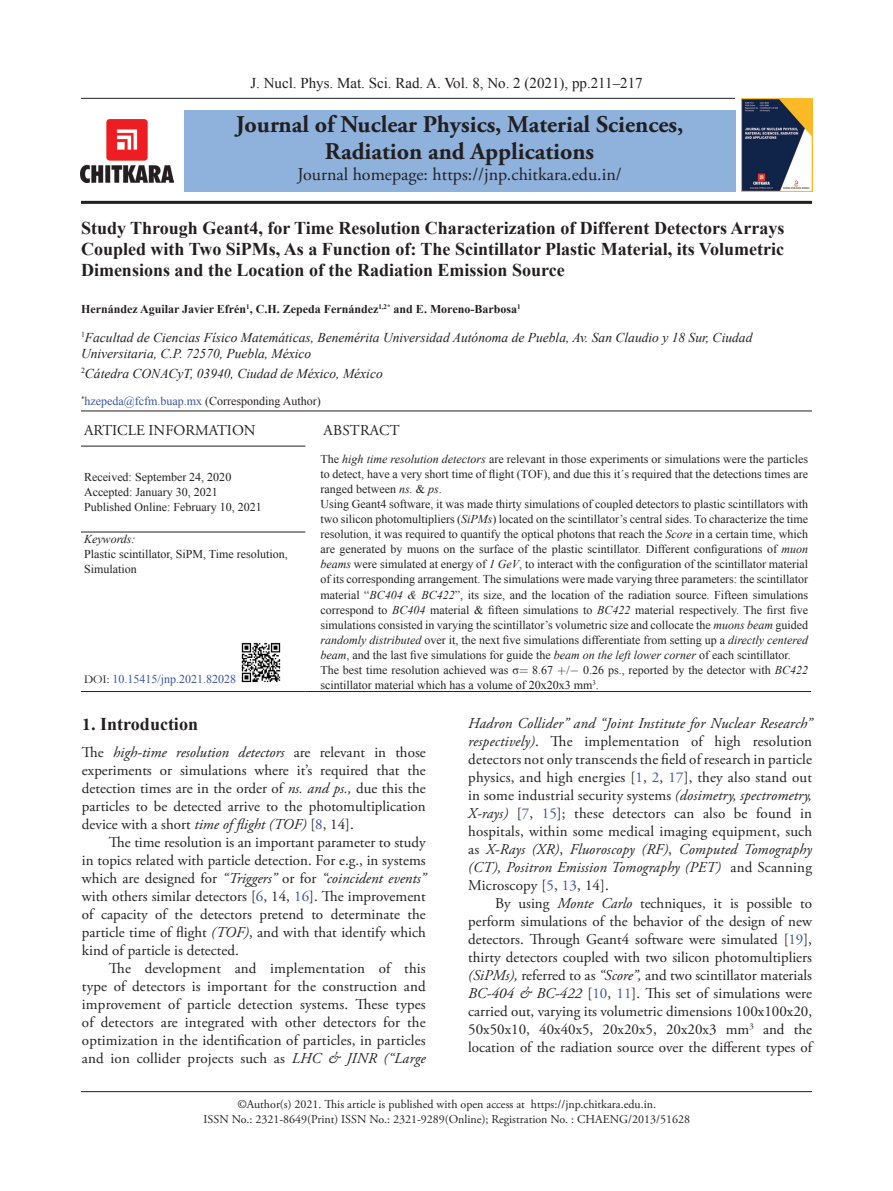
<style>
.page{position:relative;width:893px;height:1191px;background:#fff}
.page>*{position:absolute;margin:0;border:0;box-sizing:border-box;transform-origin:0 0}
.t1{font:700 24px/27px "Adobe Garamond Pro";color:#231f20;text-align:center}
.t2{font:700 18px/21px "Times New Roman";color:#231f20;text-align:justify}
.t3{font:18px "Adobe Garamond Pro";color:#231f20}
.t4{font:15px/18px "Adobe Garamond Pro";color:#231f20;text-align:justify}
.t5{font:15px "Times New Roman";color:#231f20}
.t6{font:italic 13.5px/16.5px "Times New Roman";color:#231f20}
.t7{font:12px/15px "Times New Roman";color:#231f20}
.t8{font:12px/15px "Adobe Garamond Pro";color:#231f20;text-align:center}
.t9{font:700 12px "Times New Roman";color:#231f20}
.t10{font:12px "Times New Roman";color:#3853a3}
.t11{font:italic 12px "Times New Roman";color:#231f20}
.s1{color:#3853a3}
.s2{font-style:italic}
.s3{font-family:"Garamond";color:#231f20}
.s4{font-family:"Adobe Garamond Pro"}
</style>
<div class="page">
<hr style="left:81px;top:1091px;width:731px;height:1px;background:#231f20">
<img style="left:80px;top:119px;width:93px;height:63px">
<hr style="left:81px;top:201px;width:731px;height:3px;background:#231f20">
<div style="left:184px;top:110px;width:551px;height:81px;background:#8fb2dd"></div>
<hr style="left:81px;top:98px;width:654px;height:1px;background:#231f20">
<img style="left:742px;top:99px;width:70px;height:92px">
<hr style="left:81px;top:410px;width:731px;height:1px;background:#231f20">
<hr style="left:81px;top:446px;width:224px;height:1px;background:#231f20">
<hr style="left:81px;top:531px;width:224px;height:1px;background:#231f20">
<hr style="left:305px;top:691px;width:506px;height:1px;background:#231f20">
<hr style="left:81px;top:691px;width:224px;height:1px;background:#231f20">
<img style="left:241px;top:642px;width:40px;height:41px">
<p class="t5" style="left:250px;top:73px;width:394px">J. Nucl. Phys. Mat. Sci. Rad. A. Vol. 8, No. 2 (2021), pp.211–217</p>
<h1 class="t1" style="left:236px;top:112px;width:449px">Journal of Nuclear Physics, Material Sciences,<br>Radiation and Applications</h1>
<p class="t3" style="left:297px;top:164px;width:326px">Journal homepage: https://jnp.chitkara.edu.in/</p>
<p class="t2" style="left:81px;top:216px;width:705px">Study Through Geant4, for Time Resolution Characterization of Different Detectors Arrays Coupled with Two Sipms, As a Function of: The Scintillator Plastic Material, its Volumetric Dimensions and the Location of the Radiation Emission Source</p>
<p class="t9" style="left:81px;top:301px;width:441px">Hernández Aguilar Javier Efrén<sup>1</sup>, C.H. Zepeda Fernández<sup>1,2*</sup> and E. Moreno-Barbosa<sup>1</sup></p>
<p class="t6" style="left:81px;top:328px;width:673px"><sup>1</sup>Facultad de Ciencias Físico Matemáticas, Benemérita Universidad Autónoma de Puebla, Av. San Claudio y 18 Sur, Ciudad<br>Universitaria, C.P. 72570, Puebla, México</p>
<p class="t6" style="left:81px;top:364px;width:303px"><sup>2</sup>Cátedra CONACyT, 03940, Ciudad de México, México</p>
<p class="t7" style="left:81px;top:393px;width:241px"><sup>*</sup><span class="s1">hzepeda@fcfm.buap.mx</span> (Corresponding Author)</p>
<p class="t4" style="left:84px;top:422px;width:173px">ARTICLE INFORMATION</p>
<p class="t4" style="left:323px;top:422px;width:78px">ABSTRACT</p>
<p class="t7" style="left:84px;top:469px;width:179px">Received: September 24, 2020<br>Accepted: January 30, 2021<br>Published Online: February 10, 2021</p>
<p class="t7" style="left:320px;top:452px;width:489px">The <span class="s2">high time resolution detectors</span> are relevant in those experiments or simulations were the particles to detect, have a very short time of flight (TOF), and due this it´s required that the detections times are ranged between <span class="s2">ns.</span> &amp; <span class="s2">ps</span>.<br>Using Geant4 software, it was made thirty simulations of coupled detectors to plastic scintillators with two silicon photomultipliers (<span class="s2">SiPMs</span>) located on the scintillator’s central sides. To characterize the time resolution, it was required to quantify the optical photons that reach the <span class="s2">Score</span> in a certain time, which are generated by muons on the surface of the plastic scintillator. Different configurations of <span class="s2">muon beams</span> were simulated at energy of <span class="s2">1 GeV</span>, to interact with the configuration of the scintillator material of its corresponding arrangement. The simulations were made varying three parameters: the scintillator material “<span class="s2">BC404 &amp; BC422</span>”, its size, and the location of the radiation source. Fifteen simulations correspond to <span class="s2">BC404</span> material &amp; fifteen simulations to <span class="s2">BC422</span> material respectively. The first five simulations consisted in varying the scintillator’s volumetric size and collocate the <span class="s2">muons beam</span> guided <span class="s2">randomly distributed</span> over it, the next five simulations differentiate from setting up a <span class="s2">directly centered beam</span>, and the last five simulations for guide the <span class="s2">beam on the left lower corner</span> of each scintillator.<br>The best time resolution achieved was σ 8.67 /− 0.26 ps., reported by the detector with <span class="s2">BC422 </span>scintillator material which has a volume of 20x20x3 mm<sup>3</sup>.</p>
<p class="t11" style="left:84px;top:531px;width:53px">Keywords:</p>
<p class="t7" style="left:84px;top:546px;width:205px">Plastic scintillator, SiPM, Time resolution,<br>Simulation</p>
<p class="t10" style="left:84px;top:670px;width:154px"><span class="s3">DOI:</span> 10.15415/jnp.2021.82028</p>
<p class="t2" style="left:82px;top:713px;width:118px"><span class="s4">1.</span> Introduction</p>
<p class="t4" style="left:82px;top:744px;width:345px">The <span class="s2">high-time resolution detectors</span> are relevant in those experiments or simulations where it’s required that the detection times are in the order of <span class="s2">ns. and ps.,</span> due this the particles to be detected arrive to the photomultiplication device with a short <span class="s2">time of flight (TOF)</span> [<span class="s1">8</span>, 14].</p>
<p class="t4" style="left:82px;top:834px;width:345px;text-indent:27px">The time resolution is an important parameter to study in topics related with particle detection. For e.g., in systems which are designed for <span class="s2">“Triggers”</span> or for <span class="s2">“coincident events” </span>with others similar detectors [<span class="s1">6</span>, 14, <span class="s1">16</span>]. The improvement of capacity of the detectors pretend to determinate the particle time of flight <span class="s2">(TOF)</span>, and with that identify which kind of particle is detected.</p>
<p class="t4" style="left:82px;top:960px;width:345px;text-indent:27px">The development and implementation of this type of detectors is important for the construction and improvement of particle detection systems. These types of detectors are integrated with other detectors for the optimization in the identification of particles, in particles and ion collider projects such as <span class="s2">LHC &amp; JINR (“Large</span></p>
<p class="t4" style="left:468px;top:714px;width:345px"><span class="s2">Hadron Collider” and “Joint Institute for Nuclear Research” respectively)</span>. The implementation of high resolution detectors not only transcends the field of research in particle physics, and high energies [<span class="s1">1</span>, <span class="s1">2</span>, <span class="s1">17</span>], they also stand out in some industrial security systems <span class="s2">(dosimetry, spectrometry, X-rays)</span> [<span class="s1">7</span>, <span class="s1">15</span>]; these detectors can also be found in hospitals, within some medical imaging equipment, such as <span class="s2">X-Rays (XR)</span>, <span class="s2">Fluoroscopy (RF)</span>, <span class="s2">Computed Tomography (CT), Positron Emission Tomography (PET)</span> and Scanning Microscopy [<span class="s1">5</span>, <span class="s1">13</span>, 14].</p>
<p class="t4" style="left:468px;top:894px;width:345px;text-indent:27px">By using <span class="s2">Monte Carlo</span> techniques, it is possible to perform simulations of the behavior of the design of new detectors. Through Geant4 software were simulated [<span class="s1">19</span>], thirty detectors coupled with two silicon photomultipliers <span class="s2">(SiPMs),</span> referred to as <span class="s2">“Score”,</span> and two scintillator materials <span class="s2">BC-404 &amp; BC-422</span> [<span class="s1">10</span>, <span class="s1">11</span>]. This set of simulations were carried out, varying its volumetric dimensions 100x100x20, 50x50x10, 40x40x5, 20x20x5, 20x20x3 mm<sup>3</sup> and the location of the radiation source over the different types of</p>
<p class="t8" style="left:204px;top:1097px;width:488px">©Author(s) 2021. This article is published with open access at https://jnp.chitkara.edu.in.<br>ISSN No.: 2321-8649(Print) ISSN No.: 2321-9289(Online); Registration No. : CHAENG/2013/51628</p>
</div>
